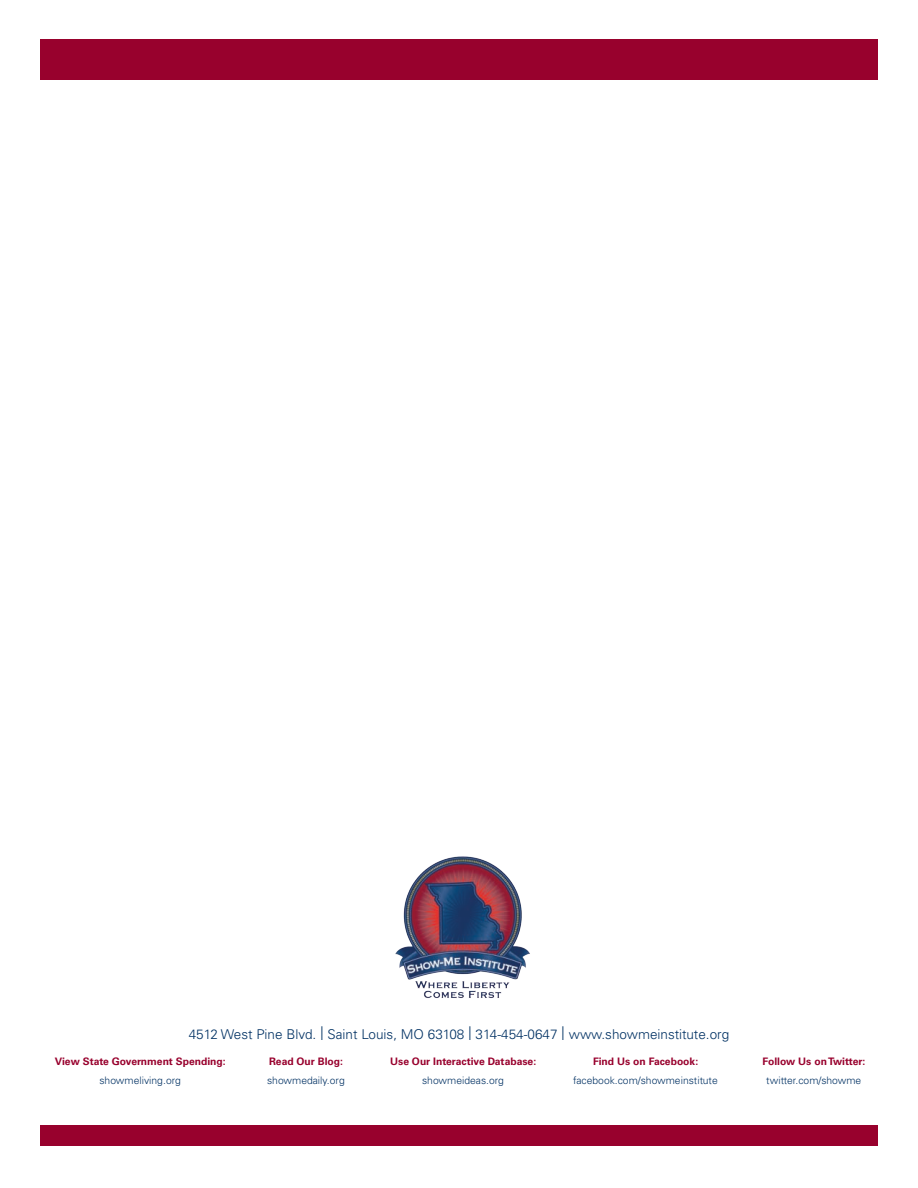
<style>
.page{position:relative;width:918px;height:1188px;background:#fff}
.page>*{position:absolute;margin:0;border:0;box-sizing:border-box;transform-origin:0 0}
.t1{font:300 13.5px "Univers";color:#003163}
.t2{font:700 10.35px "Univers";color:#98012d}
.t3{font:300 10.35px "Univers";color:#003163}
.s1{font-size:18.9px}
</style>
<div class="page">
<div style="left:40px;top:1126px;width:838px;height:20px;background:#98012d"></div>
<div style="left:40px;top:39px;width:838px;height:40px;background:#98012d"></div>
<img style="left:395px;top:856px;width:135px;height:142px">
<h1 class="t1" style="left:189px;top:1026px;width:542px">4512 West Pine Blvd. <span class="s1">I</span> Saint Louis, MO 63108 <span class="s1">I</span> 314-454-0647 <span class="s1">I</span> www.showmeinstitute.org</h1>
<p class="t2" style="left:55px;top:1055px;width:172px">View State Government Spending:</p>
<p class="t3" style="left:99px;top:1074px;width:83px">showmeliving.org</p>
<p class="t2" style="left:390px;top:1055px;width:148px">Use Our Interactive Database:</p>
<p class="t3" style="left:422px;top:1074px;width:83px">showmeideas.org</p>
<p class="t2" style="left:269px;top:1055px;width:76px">Read Our Blog:</p>
<p class="t3" style="left:267px;top:1074px;width:79px">showmedaily.org</p>
<p class="t2" style="left:593px;top:1055px;width:107px">Find Us on Facebook:</p>
<p class="t3" style="left:573px;top:1074px;width:146px">facebook.com/showmeinstitute</p>
<p class="t2" style="left:763px;top:1055px;width:104px">Follow Us on Twitter:</p>
<p class="t3" style="left:766px;top:1074px;width:97px">twitter.com/showme</p>
</div>
